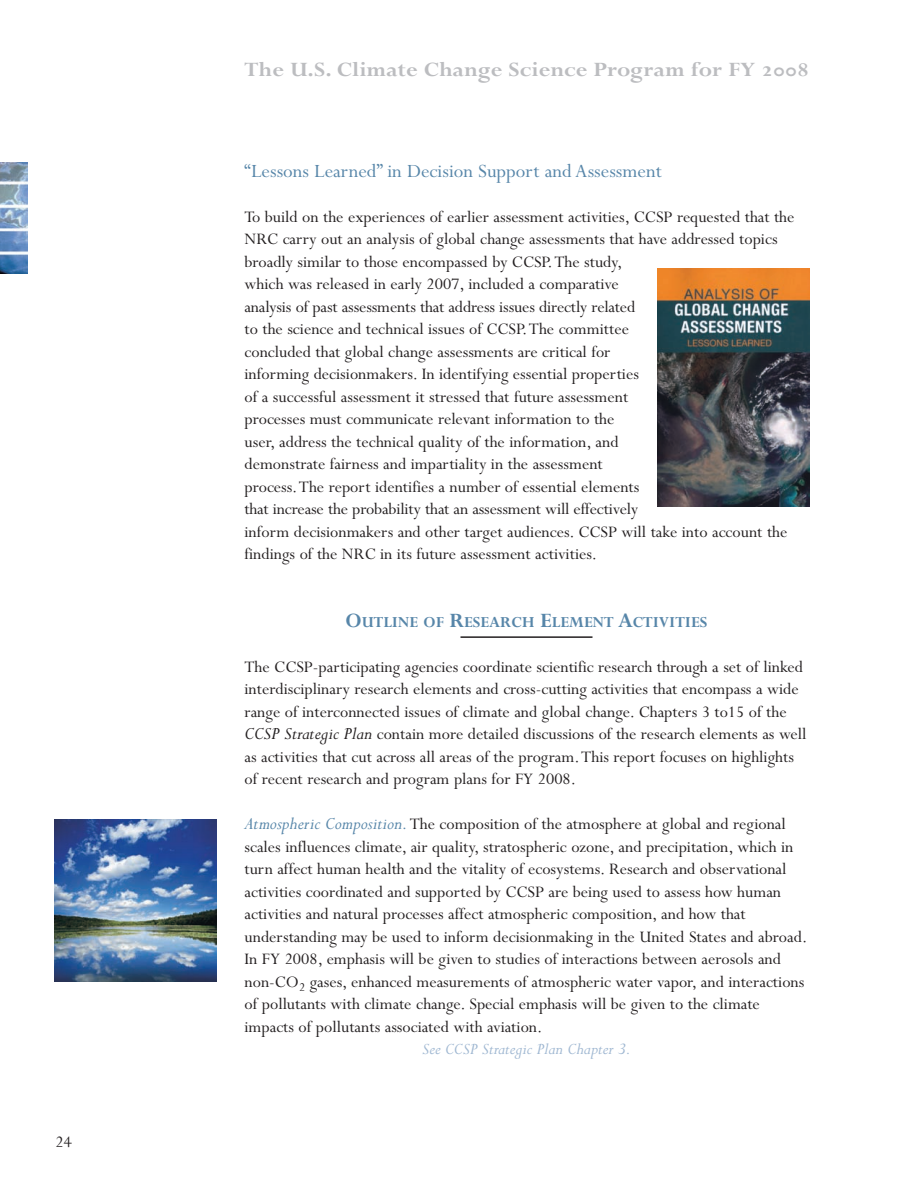
<style>
.page{position:relative;width:918px;height:1188px;background:#fff}
.page>*{position:absolute;margin:0;border:0;box-sizing:border-box;transform-origin:0 0}
.t1{font:22.5px "Perpetua Bold Os F";color:#bcbdc0;scale:1.1 1}
.t2{font:21px "Perpetua";color:#5786a9}
.t3{font:18px/22.5px "Perpetua";color:#231f20}
.t4{font:italic 18px "Perpetua";color:#a0b8d2}
.t5{font:700 16.8px "Perpetua";color:#5786a9}
.s1{font-size:22.5px}
.s2{font-style:italic;font-size:19.5px}
.s3{font-style:italic;font-size:19.5px;color:#5786a9}
</style>
<div class="page">
<img style="left:0;top:162px;width:27px;height:112px">
<hr style="left:460px;top:636px;width:132px;height:2px;background:#231f20">
<img style="left:658px;top:268px;width:152px;height:238px">
<img style="left:54px;top:819px;width:162px;height:163px">
<p class="t3" style="left:55px;top:1132px;width:18px">24</p>
<p class="t1" style="left:244px;top:63px;width:515px">The U.S. Climate Change Science Program for FY 2008</p>
<p class="t2" style="left:244px;top:163px;width:419px">“Lessons Learned” in Decision Support and Assessment</p>
<p class="t3" style="left:244px;top:207px;width:552px">To build on the experiences of earlier assessment activities, CCSP requested that the NRC carry out an analysis of global change assessments that have addressed topics broadly similar to those encompassed by CCSP. The study,<br>which was released in early 2007, included a comparative<br>analysis of past assessments that address issues directly related<br>to the science and technical issues of CCSP. The committee<br>concluded that global change assessments are critical for<br>informing decisionmakers. In identifying essential properties<br>of a successful assessment it stressed that future assessment<br>processes must communicate relevant information to the<br>user, address the technical quality of the information, and<br>demonstrate fairness and impartiality in the assessment<br>process. The report identifies a number of essential elements<br>that increase the probability that an assessment will effectively<br>inform decisionmakers and other target audiences. CCSP will take into account the findings of the NRC in its future assessment activities.</p>
<p class="t5" style="left:346px;top:616px;width:363px"><span class="s1">O</span>UTLINE OF <span class="s1">R</span>ESEARCH <span class="s1">E</span>LEMENT <span class="s1">A</span>CTIVITIES</p>
<p class="t3" style="left:244px;top:657px;width:563px">The CCSP-participating agencies coordinate scientific research through a set of linked interdisciplinary research elements and cross-cutting activities that encompass a wide range of interconnected issues of climate and global change. Chapters 3 to15 of the <span class="s2">CCSP Strategic Plan</span> contain more detailed discussions of the research elements as well as activities that cut across all areas of the program. This report focuses on highlights of recent research and program plans for FY 2008.</p>
<p class="t3" style="left:244px;top:814px;width:564px"><span class="s3">Atmospheric Composition.</span>The composition of the atmosphere at global and regional scales influences climate, air quality, stratospheric ozone, and precipitation, which in turn affect human health and the vitality of ecosystems. Research and observational activities coordinated and supported by CCSP are being used to assess how human activities and natural processes affect atmospheric composition, and how that understanding may be used to inform decisionmaking in the United States and abroad.<br>In FY 2008, emphasis will be given to studies of interactions between aerosols and non-CO<sub>2</sub> gases, enhanced measurements of atmospheric water vapor, and interactions of pollutants with climate change. Special emphasis will be given to the climate impacts of pollutants associated with aviation.</p>
<p class="t4" style="left:422px;top:1043px;width:210px">See CCSP Strategic Plan Chapter 3.</p>
</div>
